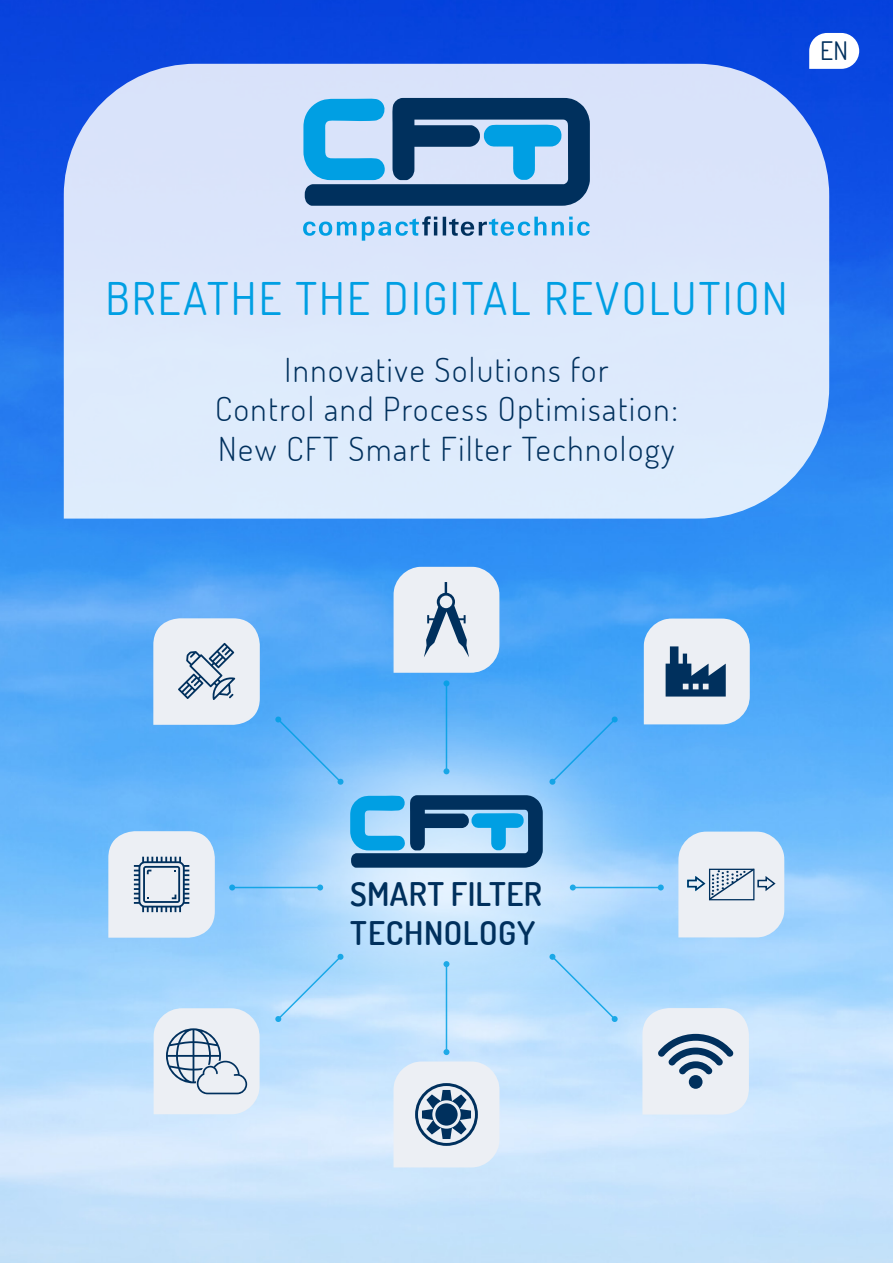
<style>
.page{position:relative;width:893px;height:1263px;background:#fff}
.page>*{position:absolute;margin:0;border:0;box-sizing:border-box;transform-origin:0 0}
.t1{font:45px "Dosis";letter-spacing:.05em;color:#009fe3}
.t2{font:300 33px/39.6px "Dosis";letter-spacing:.05em;color:#00305d;text-align:center}
.t3{font:600 32.55px/39.2px "Dosis";letter-spacing:.015em;color:#00305d}
.t4{font:25.5px "Dosis";color:#00305d}
</style>
<div class="page">
<img style="left:0;top:0;width:893px;height:1263px">
<div style="left:64px;top:64px;width:765px;height:455px;background:#dce8fb"></div>
<svg style="left:303px;top:98px;width:287px;height:108px;background:#4a83ae"></svg>
<svg style="left:303px;top:216px;width:287px;height:25px;background:#a0cbec"></svg>
<div style="left:212px;top:655px;width:469px;height:430px;background:#fff;opacity:.75"></div>
<svg style="left:350px;top:795px;width:193px;height:73px;background:#4484af"></svg>
<svg style="left:642px;top:1008px;width:107px;height:106px;background:#cdd7e2"></svg>
<svg style="left:153px;top:618px;width:107px;height:107px;background:#d5dee9"></svg>
<svg style="left:108px;top:831px;width:107px;height:107px;background:#d3dde8"></svg>
<hr style="left:446px;top:683px;width:1px;height:88px;background:#009fe3">
<svg style="left:443px;top:680px;width:6px;height:6px"></svg>
<svg style="left:443px;top:768px;width:6px;height:6px"></svg>
<hr style="left:446px;top:964px;width:1px;height:88px;background:#009fe3">
<svg style="left:443px;top:961px;width:6px;height:6px"></svg>
<svg style="left:443px;top:1049px;width:6px;height:6px"></svg>
<hr style="left:232px;top:887px;width:88px;height:1px;background:#009fe3">
<svg style="left:317px;top:884px;width:6px;height:6px"></svg>
<svg style="left:229px;top:884px;width:6px;height:6px"></svg>
<hr style="left:573px;top:887px;width:88px;height:1px;background:#009fe3">
<svg style="left:658px;top:884px;width:6px;height:6px"></svg>
<svg style="left:570px;top:884px;width:6px;height:6px"></svg>
<svg style="left:275px;top:716px;width:69px;height:69px;background:#67b6f9"></svg>
<svg style="left:549px;top:716px;width:69px;height:69px;background:#61b4f9"></svg>
<svg style="left:275px;top:953px;width:69px;height:69px;background:#addafc"></svg>
<svg style="left:549px;top:953px;width:69px;height:69px;background:#a7d8fd"></svg>
<svg style="left:644px;top:618px;width:106px;height:107px;background:#bbcbdb"></svg>
<svg style="left:393px;top:1061px;width:107px;height:106px;background:#c5d1dd"></svg>
<svg style="left:153px;top:1008px;width:107px;height:106px;background:#d4dde7"></svg>
<svg style="left:393px;top:566px;width:107px;height:107px;background:#cdd9e7"></svg>
<svg style="left:678px;top:831px;width:106px;height:107px;background:#dae3ed"></svg>
<svg style="left:809px;top:33px;width:50px;height:36px"></svg>
<p class="t4" style="left:820px;top:34px;width:29px">EN</p>
<h1 class="t1" style="left:105px;top:269px;width:684px">BREATHE THE DIGITAL REVOLUTION</h1>
<p class="t2" style="left:215px;top:349px;width:464px">Innovative Solutions for<br>Control and Process Optimisation:<br>New CFT Smart Filter Technology</p>
<p class="t3" style="left:350px;top:874px;width:193px">SMART FILTER<br>TECHNOLOGY</p>
</div>
